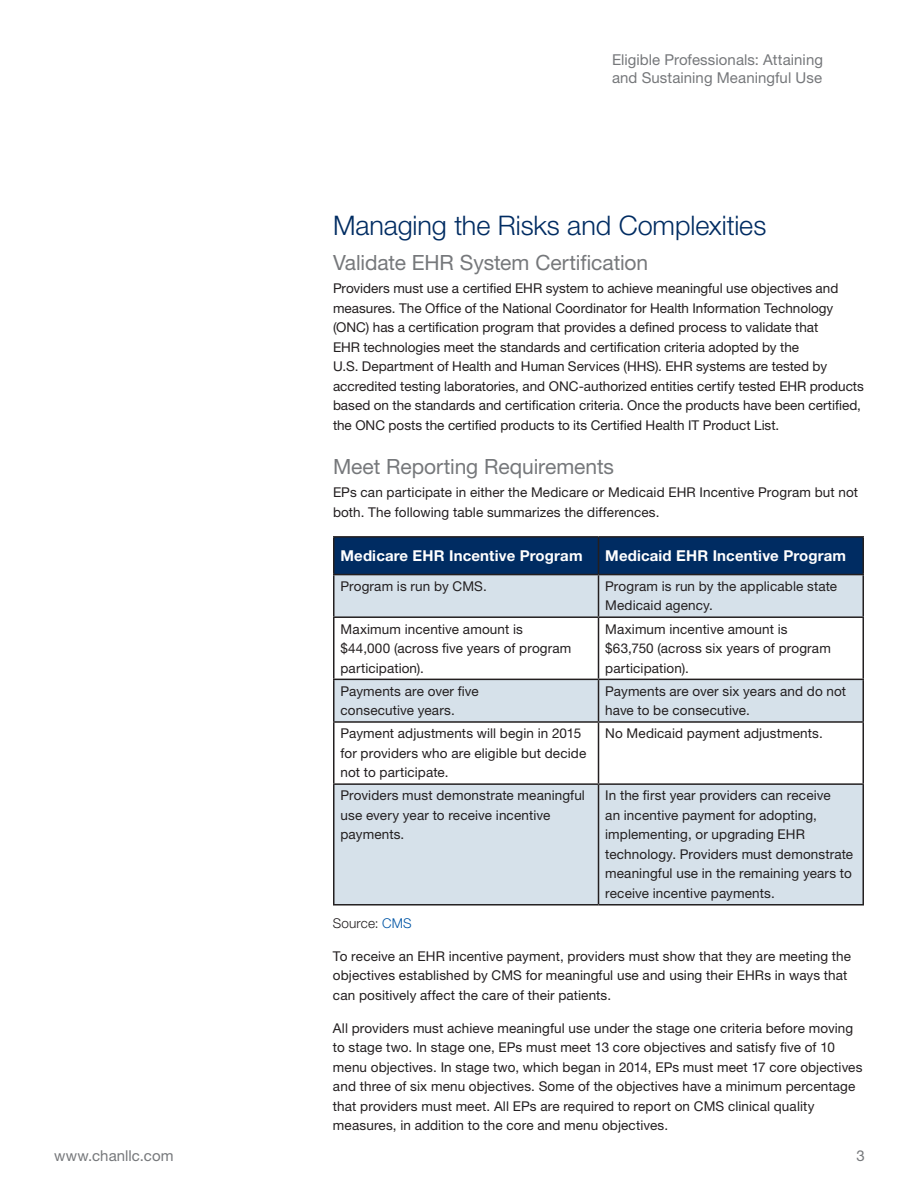
<style>
.page{position:relative;width:918px;height:1188px;background:#fff}
.page>*{position:absolute;margin:0;border:0;box-sizing:border-box;transform-origin:0 0}
.t1{font:300 27px "Helvetica Neue LT Std";letter-spacing:-.005em;color:#002c62}
.t2{font:21px "Helvetica Neue LT Std";letter-spacing:-.005em;color:#76787b}
.t3{font:15px/18px "Helvetica Neue LT Std";letter-spacing:.005em;color:#76787b}
.t4{font:700 15px "Helvetica Neue LT Std";letter-spacing:.01em;color:#fff}
.t5{font:13.5px/19.5px "Helvetica Neue LT Std";letter-spacing:.005em;color:#231f20}
.t6{font:300 13.5px "Helvetica Neue LT Std";letter-spacing:.01em;color:#231f20}
.s1{color:#0155a5}
</style>
<div class="page">
<div style="left:334px;top:538px;width:528px;height:36px;background:#002c62"></div>
<svg style="left:334px;top:575px;width:528px;height:329px;fill:#d6e1ea"></svg>
<hr style="left:333px;top:536px;width:265px;height:2px;background:#231f20">
<hr style="left:333px;top:538px;width:1px;height:36px;background:#231f20">
<hr style="left:598px;top:536px;width:266px;height:2px;background:#231f20">
<hr style="left:598px;top:538px;width:1px;height:36px;background:#231f20">
<hr style="left:862px;top:538px;width:2px;height:36px;background:#231f20">
<hr style="left:333px;top:574px;width:265px;height:1px;background:#231f20">
<hr style="left:333px;top:575px;width:1px;height:41px;background:#231f20">
<hr style="left:598px;top:574px;width:266px;height:1px;background:#231f20">
<hr style="left:598px;top:575px;width:1px;height:41px;background:#231f20">
<hr style="left:862px;top:575px;width:2px;height:41px;background:#231f20">
<hr style="left:333px;top:616px;width:265px;height:2px;background:#231f20">
<hr style="left:333px;top:618px;width:1px;height:61px;background:#231f20">
<hr style="left:598px;top:616px;width:266px;height:2px;background:#231f20">
<hr style="left:598px;top:618px;width:1px;height:61px;background:#231f20">
<hr style="left:862px;top:618px;width:2px;height:61px;background:#231f20">
<hr style="left:333px;top:679px;width:265px;height:1px;background:#231f20">
<hr style="left:333px;top:680px;width:1px;height:41px;background:#231f20">
<hr style="left:598px;top:679px;width:266px;height:1px;background:#231f20">
<hr style="left:598px;top:680px;width:1px;height:41px;background:#231f20">
<hr style="left:862px;top:680px;width:2px;height:41px;background:#231f20">
<hr style="left:333px;top:721px;width:265px;height:2px;background:#231f20">
<hr style="left:333px;top:723px;width:1px;height:60px;background:#231f20">
<hr style="left:598px;top:721px;width:266px;height:2px;background:#231f20">
<hr style="left:598px;top:723px;width:1px;height:60px;background:#231f20">
<hr style="left:862px;top:723px;width:2px;height:60px;background:#231f20">
<hr style="left:333px;top:783px;width:265px;height:2px;background:#231f20">
<hr style="left:333px;top:785px;width:1px;height:119px;background:#231f20">
<hr style="left:598px;top:783px;width:266px;height:2px;background:#231f20">
<hr style="left:598px;top:785px;width:1px;height:119px;background:#231f20">
<hr style="left:862px;top:785px;width:2px;height:119px;background:#231f20">
<hr style="left:333px;top:904px;width:265px;height:2px;background:#231f20">
<hr style="left:598px;top:904px;width:266px;height:2px;background:#231f20">
<p class="t3" style="left:54px;top:1146px;width:121px">www.chanllc.com</p>
<p class="t3" style="left:612px;top:50px;width:213px">Eligible Professionals: Attaining and Sustaining Meaningful Use</p>
<h1 class="t1" style="left:333px;top:209px;width:435px">Managing the Risks and Complexities</h1>
<h2 class="t2" style="left:333px;top:250px;width:317px">Validate EHR System Certification</h2>
<p class="t5" style="left:333px;top:278px;width:532px">Providers must use a certified EHR system to achieve meaningful use objectives and measures. The Office of the National Coordinator for Health Information Technology (ONC) has a certification program that provides a defined process to validate that<br>EHR technologies meet the standards and certification criteria adopted by the<br>U.S. Department of Health and Human Services (HHS). EHR systems are tested by accredited testing laboratories, and ONC-authorized entities certify tested EHR products based on the standards and certification criteria. Once the products have been certified, the ONC posts the certified products to its Certified Health IT Product List.</p>
<h2 class="t2" style="left:333px;top:454px;width:283px">Meet Reporting Requirements</h2>
<p class="t5" style="left:333px;top:482px;width:527px">EPs can participate in either the Medicare or Medicaid EHR Incentive Program but not both. The following table summarizes the differences.</p>
<p class="t4" style="left:340px;top:546px;width:244px">Medicare EHR Incentive Program</p>
<p class="t4" style="left:605px;top:546px;width:242px">Medicaid EHR Incentive Program</p>
<p class="t5" style="left:340px;top:576px;width:148px">Program is run by CMS.</p>
<p class="t5" style="left:605px;top:576px;width:233px">Program is run by the applicable state<br>Medicaid agency.</p>
<p class="t5" style="left:340px;top:619px;width:232px">Maximum incentive amount is $44,000 (across five years of program participation).</p>
<p class="t5" style="left:605px;top:619px;width:227px">Maximum incentive amount is $63,750 (across six years of program participation).</p>
<p class="t5" style="left:340px;top:681px;width:140px">Payments are over five consecutive years.</p>
<p class="t5" style="left:605px;top:681px;width:242px">Payments are over six years and do not have to be consecutive.</p>
<p class="t5" style="left:340px;top:724px;width:247px">Payment adjustments will begin in 2015 for providers who are eligible but decide not to participate.</p>
<p class="t5" style="left:605px;top:724px;width:219px">No Medicaid payment adjustments.</p>
<p class="t5" style="left:340px;top:786px;width:246px">Providers must demonstrate meaningful use every year to receive incentive payments.</p>
<p class="t5" style="left:605px;top:786px;width:249px">In the first year providers can receive<br>an incentive payment for adopting, implementing, or upgrading EHR technology. Providers must demonstrate meaningful use in the remaining years to receive incentive payments.</p>
<p class="t6" style="left:333px;top:915px;width:80px">Source: <span class="s1">CMS</span></p>
<p class="t5" style="left:333px;top:946px;width:520px">To receive an EHR incentive payment, providers must show that they are meeting the objectives established by CMS for meaningful use and using their EHRs in ways that can positively affect the care of their patients.</p>
<p class="t5" style="left:333px;top:1018px;width:531px">All providers must achieve meaningful use under the stage one criteria before moving to stage two. In stage one, EPs must meet 13 core objectives and satisfy five of 10 menu objectives. In stage two, which began in 2014, EPs must meet 17 core objectives and three of six menu objectives. Some of the objectives have a minimum percentage that providers must meet. All EPs are required to report on CMS clinical quality measures, in addition to the core and menu objectives.</p>
<p class="t3" style="left:856px;top:1146px;width:10px">3</p>
</div>
